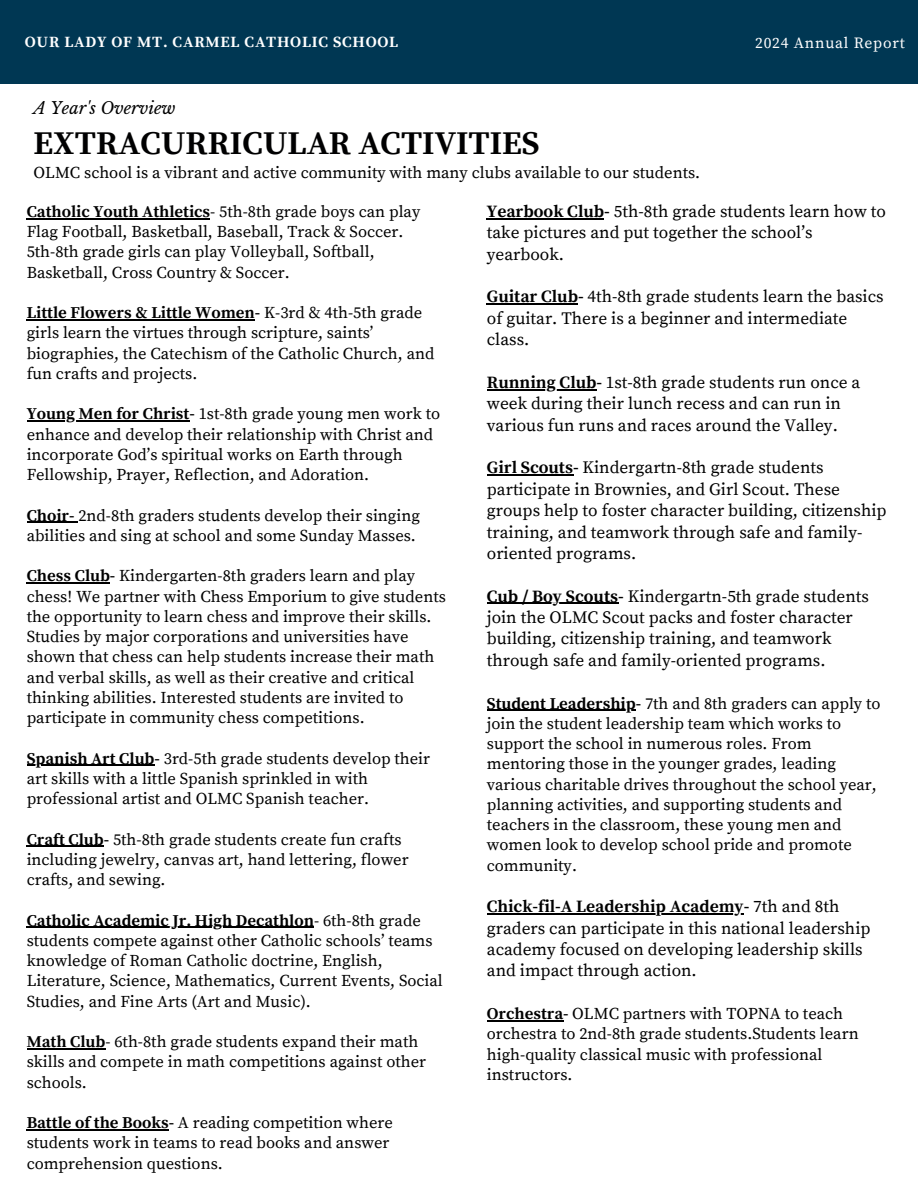
<style>
.page{position:relative;width:918px;height:1188px;background:#fff}
.page>*{position:absolute;margin:0;border:0;box-sizing:border-box;transform-origin:0 0}
.t1{font:700 33px "Source Serif Pro";color:#000001}
.t2{font:17.25px/21.3px "Source Serif Pro";color:#000}
.t3{font:16.5px/20.2px "Source Serif Pro";color:#000}
.t4{font:16.5px "Source Serif Pro";color:#000001}
.t5{font:italic 16.5px "Libre Baskerville";color:#000001}
.t6{font:700 15.6px "Source Serif Pro";letter-spacing:.05em;color:#fff}
.t7{font:15.6px "Source Serif Pro";letter-spacing:.05em;color:#fff}
.s1{font-weight:700}
</style>
<div class="page">
<hr style="left:27px;top:218px;width:183px;height:1px;background:#000">
<hr style="left:27px;top:319px;width:228px;height:1px;background:#000">
<hr style="left:27px;top:421px;width:162px;height:1px;background:#000">
<hr style="left:27px;top:522px;width:48px;height:1px;background:#000">
<hr style="left:27px;top:583px;width:83px;height:1px;background:#000">
<hr style="left:27px;top:765px;width:127px;height:1px;background:#000">
<hr style="left:27px;top:846px;width:77px;height:1px;background:#000">
<hr style="left:27px;top:927px;width:287px;height:1px;background:#000">
<hr style="left:27px;top:1048px;width:78px;height:1px;background:#000">
<hr style="left:27px;top:1129px;width:142px;height:1px;background:#000">
<hr style="left:487px;top:218px;width:117px;height:1px;background:#000">
<hr style="left:487px;top:304px;width:91px;height:1px;background:#000">
<hr style="left:487px;top:389px;width:109px;height:1px;background:#000">
<hr style="left:487px;top:475px;width:86px;height:1px;background:#000">
<hr style="left:487px;top:603px;width:131px;height:1px;background:#000">
<hr style="left:487px;top:710px;width:149px;height:1px;background:#000">
<hr style="left:487px;top:913px;width:257px;height:1px;background:#000">
<hr style="left:487px;top:1020px;width:76px;height:1px;background:#000">
<div style="left:0;top:0;width:918px;height:84px;background:#003753"></div>
<p class="t6" style="left:25px;top:33px;width:375px">OUR LADY OF MT. CARMEL CATHOLIC SCHOOL</p>
<p class="t7" style="left:755px;top:34px;width:151px">2024 Annual Report</p>
<p class="t5" style="left:33px;top:98px;width:144px">A Year's Overview</p>
<h1 class="t1" style="left:34px;top:124px;width:508px">EXTRACURRICULAR ACTIVITIES</h1>
<p class="t4" style="left:34px;top:163px;width:668px">OLMC school is a vibrant and active community with many clubs available to our students.</p>
<p class="t3" style="left:27px;top:202px;width:395px"><span class="s1">Catholic Youth Athletics</span>- 5th-8th grade boys can play Flag Football, Basketball, Baseball, Track &amp; Soccer.<br>5th-8th grade girls can play Volleyball, Softball, Basketball, Cross Country &amp; Soccer.</p>
<p class="t3" style="left:27px;top:303px;width:409px"><span class="s1">Little Flowers &amp; Little Women-</span> K-3rd &amp; 4th-5th grade girls learn the virtues through scripture, saints’ biographies, the Catechism of the Catholic Church, and fun crafts and projects.</p>
<p class="t3" style="left:27px;top:405px;width:415px"><span class="s1">Young Men for Christ-</span> 1st-8th grade young men work to enhance and develop their relationship with Christ and incorporate God’s spiritual works on Earth through Fellowship, Prayer, Reflection, and Adoration.</p>
<p class="t3" style="left:27px;top:506px;width:395px"><span class="s1">Choir-</span> 2nd-8th graders students develop their singing abilities and sing at school and some Sunday Masses.</p>
<p class="t3" style="left:27px;top:567px;width:421px"><span class="s1">Chess Club-</span> Kindergarten-8th graders learn and play chess! We partner with Chess Emporium to give students the opportunity to learn chess and improve their skills.<br>Studies by major corporations and universities have shown that chess can help students increase their math and verbal skills, as well as their creative and critical thinking abilities. Interested students are invited to participate in community chess competitions.</p>
<p class="t3" style="left:27px;top:749px;width:405px"><span class="s1">Spanish Art Club-</span> 3rd-5th grade students develop their art skills with a little Spanish sprinkled in with professional artist and OLMC Spanish teacher.</p>
<p class="t3" style="left:27px;top:830px;width:384px"><span class="s1">Craft Club-</span> 5th-8th grade students create fun crafts including jewelry, canvas art, hand lettering, flower crafts, and sewing.</p>
<p class="t3" style="left:27px;top:911px;width:418px"><span class="s1">Catholic Academic Jr. High Decathlon</span>- 6th-8th grade students compete against other Catholic schools’ teams knowledge of Roman Catholic doctrine, English, Literature, Science, Mathematics, Current Events, Social Studies, and Fine Arts (Art and Music).</p>
<p class="t3" style="left:27px;top:1032px;width:401px"><span class="s1">Math Club</span>- 6th-8th grade students expand their math skills and compete in math competitions against other schools.</p>
<p class="t3" style="left:27px;top:1113px;width:368px"><span class="s1">Battle of the Books-</span> A reading competition where students work in teams to read books and answer comprehension questions.</p>
<p class="t2" style="left:487px;top:201px;width:401px"><span class="s1">Yearbook Club-</span> 5th-8th grade students learn how to take pictures and put together the school’s yearbook.</p>
<p class="t2" style="left:487px;top:287px;width:398px"><span class="s1">Guitar Club-</span> 4th-8th grade students learn the basics of guitar. There is a beginner and intermediate class.</p>
<p class="t2" style="left:487px;top:372px;width:375px"><span class="s1">Running Club-</span> 1st-8th grade students run once a week during their lunch recess and can run in various fun runs and races around the Valley.</p>
<p class="t2" style="left:487px;top:458px;width:401px"><span class="s1">Girl Scouts-</span> Kindergartn-8th grade students participate in Brownies, and Girl Scout. These groups help to foster character building, citizenship training, and teamwork through safe and family&shy;oriented programs.</p>
<p class="t2" style="left:487px;top:586px;width:384px"><span class="s1">Cub / Boy Scouts-</span> Kindergartn-5th grade students join the OLMC Scout packs and foster character building, citizenship training, and teamwork through safe and family-oriented programs.</p>
<p class="t3" style="left:487px;top:694px;width:395px"><span class="s1">Student Leadership-</span> 7th and 8th graders can apply to join the student leadership team which works to support the school in numerous roles. From mentoring those in the younger grades, leading various charitable drives throughout the school year, planning activities, and supporting students and teachers in the classroom, these young men and women look to develop school pride and promote community.</p>
<p class="t2" style="left:487px;top:896px;width:385px"><span class="s1">Chick-fil-A Leadership Academy-</span> 7th and 8th graders can participate in this national leadership academy focused on developing leadership skills and impact through action.</p>
<p class="t3" style="left:487px;top:1004px;width:373px"><span class="s1">Orchestra-</span> OLMC partners with TOPNA to teach orchestra to 2nd-8th grade students.Students learn high-quality classical music with professional instructors.</p>
</div>
